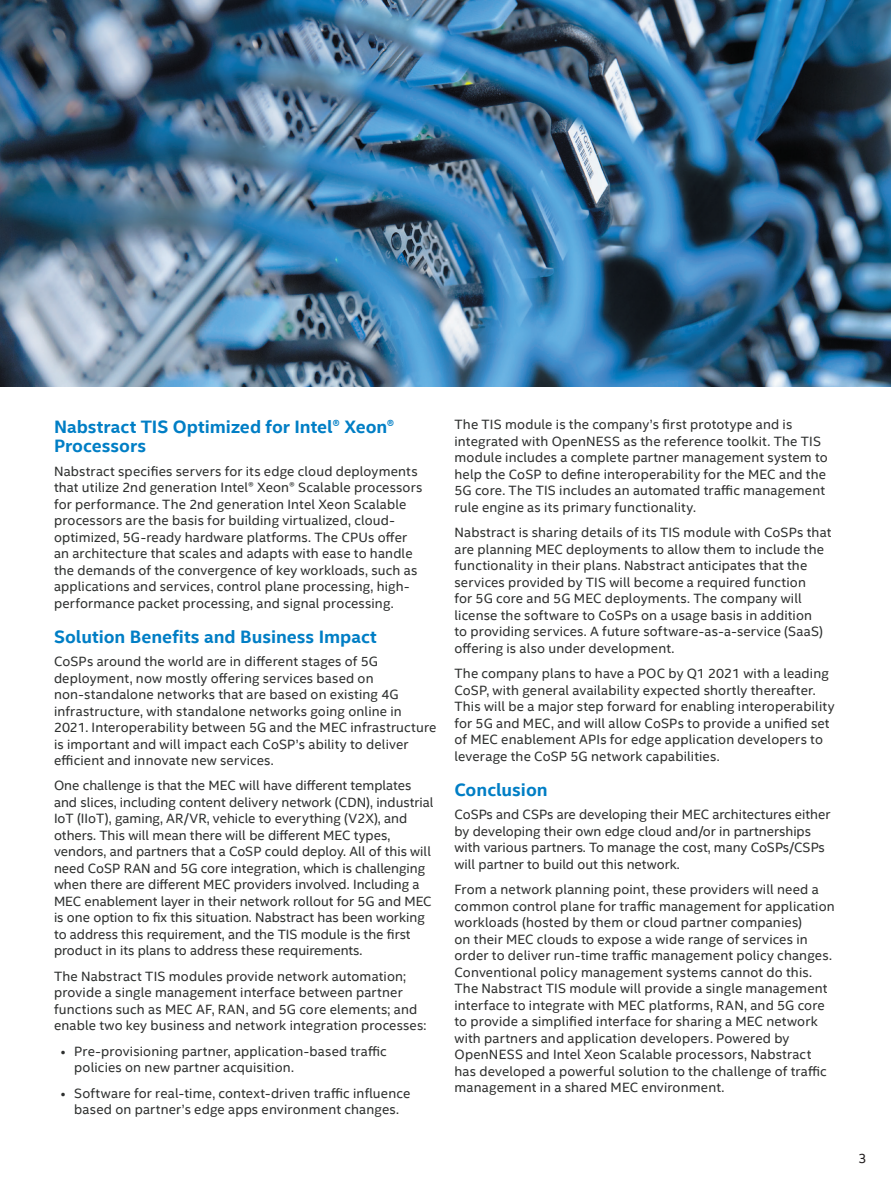
<style>
.page{position:relative;width:891px;height:1188px;background:#fff}
.page>*{position:absolute;margin:0;border:0;box-sizing:border-box;transform-origin:0 0}
.CopyHeaderBlue{font:700 18px/19.5px "Intel Clear";color:#007ec5}
.MainCopy___Caption{font:13.5px/16.5px "Intel Clear";letter-spacing:.01em;color:#2d2f2e}
.t1{font:13.5px "Intel Clear";color:#231f20}
</style>
<div class="page">
<img style="left:0;top:0;width:891px;height:386px">
<p class="CopyHeaderBlue" style="left:54px;top:416px;width:342px">Nabstract TIS Optimized for Intel® Xeon®<br>Processors</p>
<p class="MainCopy___Caption" style="left:54px;top:462px;width:370px">Nabstract specifies servers for its edge cloud deployments that utilize 2nd generation Intel® Xeon® Scalable processors for performance. The 2nd generation Intel Xeon Scalable processors are the basis for building virtualized, cloud&shy;optimized, 5G-ready hardware platforms. The CPUs offer an architecture that scales and adapts with ease to handle the demands of the convergence of key workloads, such as applications and services, control plane processing, high&shy;performance packet processing, and signal processing.</p>
<p class="CopyHeaderBlue" style="left:54px;top:626px;width:324px">Solution Benefits and Business Impact</p>
<p class="MainCopy___Caption" style="left:54px;top:653px;width:384px">CoSPs around the world are in different stages of 5G deployment, now mostly offering services based on non-standalone networks that are based on existing 4G infrastructure, with standalone networks going online in 2021. Interoperability between 5G and the MEC infrastructure is important and will impact each CoSP’s ability to deliver efficient and innovate new services.</p>
<p class="MainCopy___Caption" style="left:54px;top:777px;width:381px">One challenge is that the MEC will have different templates and slices, including content delivery network (CDN), industrial IoT (IIoT), gaming, AR/VR, vehicle to everything (V2X), and others. This will mean there will be different MEC types, vendors, and partners that a CoSP could deploy. All of this will need CoSP RAN and 5G core integration, which is challenging when there are different MEC providers involved. Including a MEC enablement layer in their network rollout for 5G and MEC is one option to fix this situation. Nabstract has been working to address this requirement, and the TIS module is the first product in its plans to address these requirements.</p>
<p class="MainCopy___Caption" style="left:54px;top:968px;width:374px">The Nabstract TIS modules provide network automation; provide a single management interface between partner functions such as MEC AF, RAN, and 5G core elements; and enable two key business and network integration processes:</p>
<p class="MainCopy___Caption" style="left:74px;top:1042px;width:314px;text-indent:-14px">• Pre-provisioning partner, application-based traffic policies on new partner acquisition.</p>
<p class="MainCopy___Caption" style="left:61px;top:1084px;width:351px;text-align:center">• Software for real-time, context-driven traffic influence based on partner’s edge apps environment changes.</p>
<p class="MainCopy___Caption" style="left:454px;top:416px;width:375px">The TIS module is the company’s first prototype and is integrated with OpenNESS as the reference toolkit. The TIS module includes a complete partner management system to help the CoSP to define interoperability for the MEC and the 5G core. The TIS includes an automated traffic management rule engine as its primary functionality.</p>
<p class="MainCopy___Caption" style="left:454px;top:524px;width:378px">Nabstract is sharing details of its TIS module with CoSPs that are planning MEC deployments to allow them to include the functionality in their plans. Nabstract anticipates that the services provided by TIS will become a required function<br>for 5G core and 5G MEC deployments. The company will license the software to CoSPs on a usage basis in addition<br>to providing services. A future software-as-a-service (SaaS) offering is also under development.</p>
<p class="MainCopy___Caption" style="left:454px;top:665px;width:382px">The company plans to have a POC by Q1 2021 with a leading CoSP, with general availability expected shortly thereafter.<br>This will be a major step forward for enabling interoperability for 5G and MEC, and will allow CoSPs to provide a unified set of MEC enablement APIs for edge application developers to leverage the CoSP 5G network capabilities.</p>
<p class="CopyHeaderBlue" style="left:454px;top:779px;width:95px">Conclusion</p>
<p class="MainCopy___Caption" style="left:454px;top:806px;width:377px">CoSPs and CSPs are developing their MEC architectures either by developing their own edge cloud and/or in partnerships with various partners. To manage the cost, many CoSPs/CSPs will partner to build out this network.</p>
<p class="MainCopy___Caption" style="left:454px;top:881px;width:382px">From a network planning point, these providers will need a common control plane for traffic management for application workloads (hosted by them or cloud partner companies)<br>on their MEC clouds to expose a wide range of services in order to deliver run-time traffic management policy changes.<br>Conventional policy management systems cannot do this.<br>The Nabstract TIS module will provide a single management interface to integrate with MEC platforms, RAN, and 5G core to provide a simplified interface for sharing a MEC network with partners and application developers. Powered by OpenNESS and Intel Xeon Scalable processors, Nabstract has developed a powerful solution to the challenge of traffic management in a shared MEC environment.</p>
<p class="t1" style="left:858px;top:1149px;width:10px">3</p>
</div>
